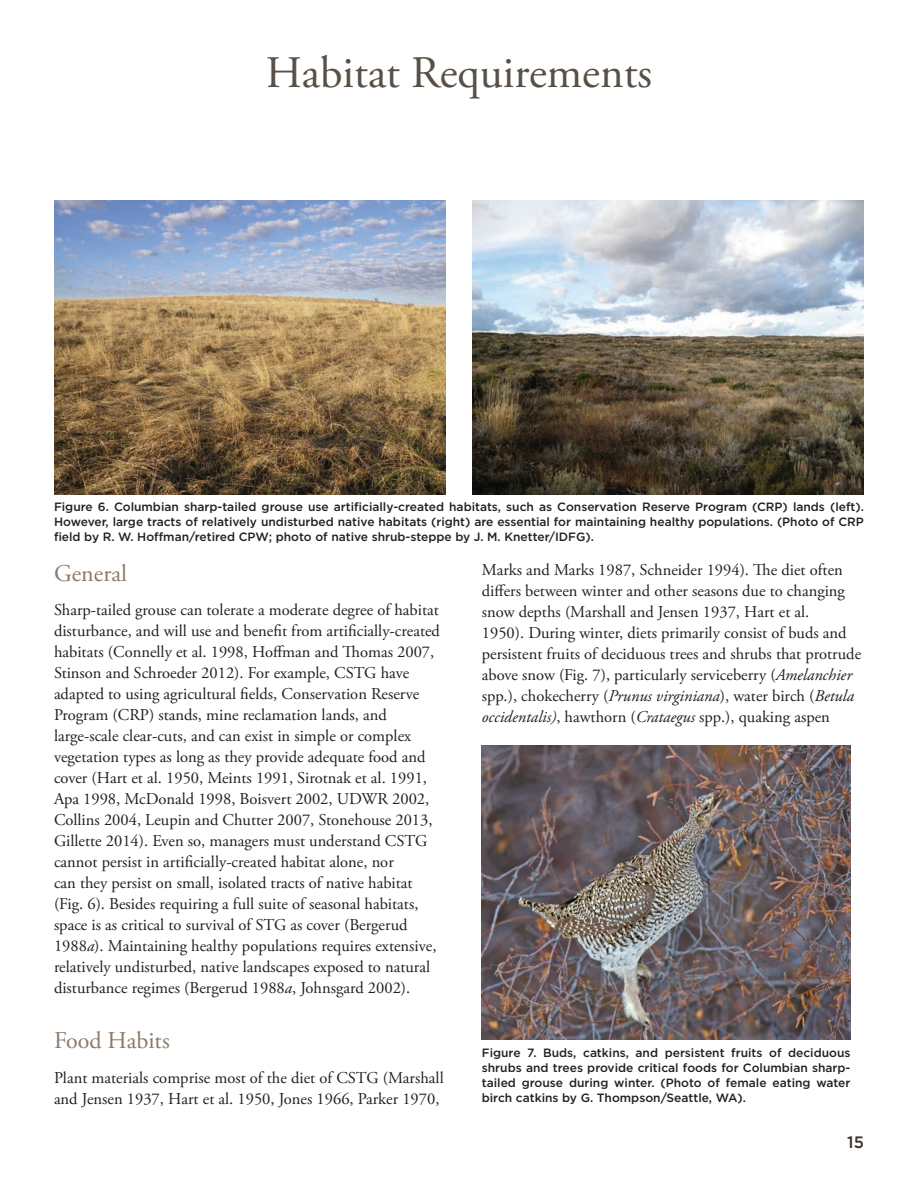
<style>
.page{position:relative;width:918px;height:1188px;background:#fff}
.page>*{position:absolute;margin:0;border:0;box-sizing:border-box;transform-origin:0 0}
.t1{font:45px "Adobe Garamond Pro";color:#585047}
.t2{font:24px "Adobe Garamond Pro";color:#8c7a69}
.t3{font:16.5px/21px "Adobe Garamond Pro";color:#231f20}
.t4{font:500 16.5px "Gotham";color:#3f3027}
.t5{font:500 12px/15px "Gotham";color:#231f20;text-align:justify}
.s1{font-style:italic}
</style>
<div class="page">
<img style="left:54px;top:201px;width:391px;height:294px">
<img style="left:472px;top:201px;width:392px;height:294px">
<img style="left:482px;top:745px;width:368px;height:295px">
<h1 class="t1" style="left:266px;top:45px;width:388px">Habitat Requirements</h1>
<p class="t5" style="left:54px;top:499px;width:812px">Figure 6. Columbian sharp-tailed grouse use artificially-created habitats, such as Conservation Reserve Program (CRP) lands (left).<br>However, large tracts of relatively undisturbed native habitats (right) are essential for maintaining healthy populations. (Photo of CRP field by R. W. Hoffman/retired CPW; photo of native shrub-steppe by J. M. Knetter/IDFG).</p>
<p class="t3" style="left:482px;top:560px;width:381px">Marks and Marks 1987, Schneider 1994). The diet often differs between winter and other seasons due to changing snow depths (Marshall and Jensen 1937, Hart et al.<br>1950). During winter, diets primarily consist of buds and persistent fruits of deciduous trees and shrubs that protrude above snow (Fig. 7), particularly serviceberry (<span class="s1">Amelanchier </span>spp.), chokecherry (<span class="s1">Prunus virginiana</span>), water birch (<span class="s1">Betula occidentalis)</span>, hawthorn (<span class="s1">Crataegus</span> spp.), quaking aspen</p>
<h2 class="t2" style="left:54px;top:559px;width:74px">General</h2>
<p class="t3" style="left:54px;top:600px;width:388px">Sharp-tailed grouse can tolerate a moderate degree of habitat disturbance, and will use and benefit from artificially-created habitats (Connelly et al. 1998, Hoffman and Thomas 2007, Stinson and Schroeder 2012). For example, CSTG have adapted to using agricultural fields, Conservation Reserve Program (CRP) stands, mine reclamation lands, and large-scale clear-cuts, and can exist in simple or complex vegetation types as long as they provide adequate food and cover (Hart et al. 1950, Meints 1991, Sirotnak et al. 1991, Apa 1998, McDonald 1998, Boisvert 2002, UDWR 2002, Collins 2004, Leupin and Chutter 2007, Stonehouse 2013, Gillette 2014). Even so, managers must understand CSTG cannot persist in artificially-created habitat alone, nor<br>can they persist on small, isolated tracts of native habitat (Fig. 6). Besides requiring a full suite of seasonal habitats, space is as critical to survival of STG as cover (Bergerud 1988<span class="s1">a</span>). Maintaining healthy populations requires extensive, relatively undisturbed, native landscapes exposed to natural disturbance regimes (Bergerud 1988<span class="s1">a</span>, Johnsgard 2002).</p>
<h2 class="t2" style="left:54px;top:1026px;width:117px">Food Habits</h2>
<p class="t3" style="left:54px;top:1067px;width:391px">Plant materials comprise most of the diet of CSTG (Marshall and Jensen 1937, Hart et al. 1950, Jones 1966, Parker 1970,</p>
<p class="t5" style="left:482px;top:1045px;width:370px">Figure 7. Buds, catkins, and persistent fruits of deciduous shrubs and trees provide critical foods for Columbian sharp&shy;tailed grouse during winter. (Photo of female eating water birch catkins by G. Thompson/Seattle, WA).</p>
<p class="t4" style="left:847px;top:1133px;width:18px">15</p>
</div>
